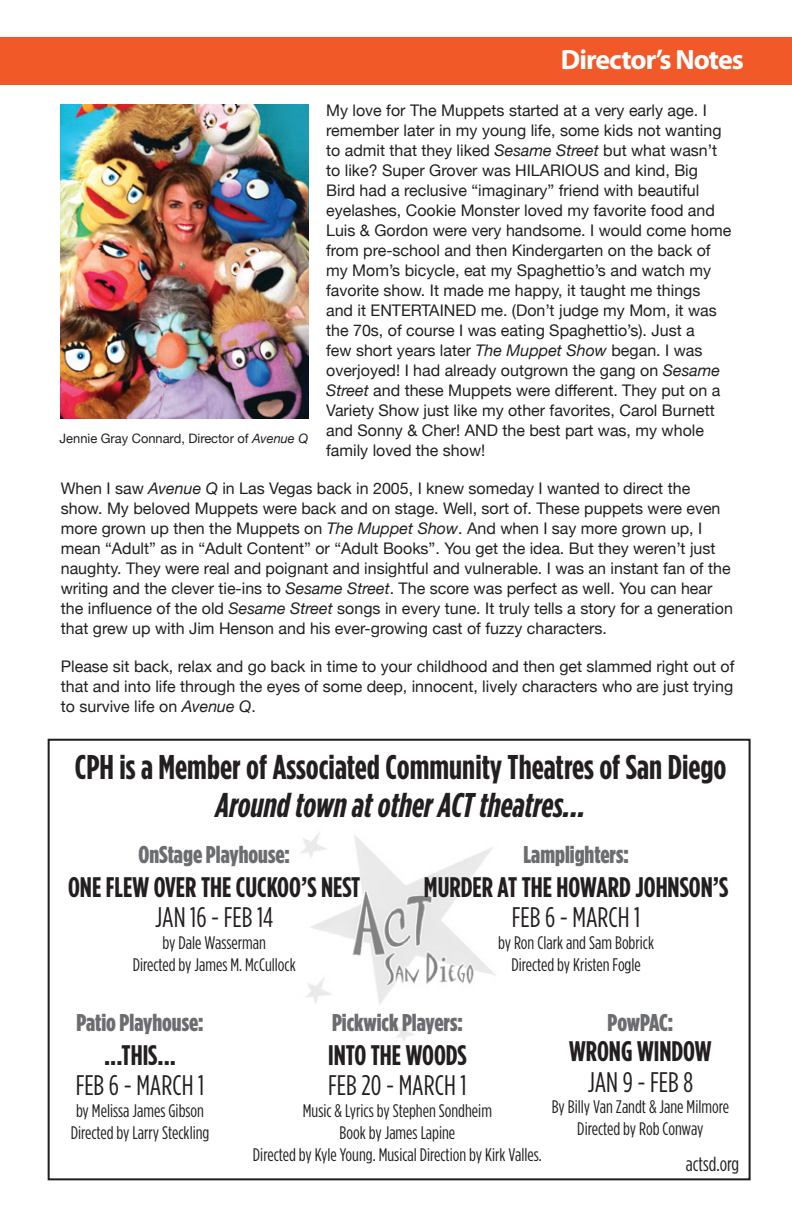
<style>
.page{position:relative;width:792px;height:1224px;background:#fff}
.page>*{position:absolute;margin:0;border:0;box-sizing:border-box;transform-origin:0 0}
.t1{font:700 34.4px "Gotham Condensed";color:#231f20}
.t2{font:italic 700 34.4px "Gotham Condensed";color:#231f20}
.t3{font:700 28.2px "Gotham Condensed";color:#231f20}
.t4{font:28.2px "Gotham Condensed";color:#231f20}
.t5{font:700 28px "Myriad Pro";letter-spacing:-.035em;color:#fff}
.t6{font:900 24.2px "Gotham Condensed";color:#6c6d70}
.t7{font:20.2px "Gotham Condensed";color:#231f20}
.t8{font:18.2px/21.8px "Gotham Condensed";color:#231f20;text-align:center}
.t9{font:16px/20px "Helvetica Neue";color:#231f20}
.t10{font:13px "Helvetica Neue";color:#231f20}
.s1{font-style:italic}
</style>
<div class="page">
<div style="left:0;top:37px;width:792px;height:48px;background:#f15929"></div>
<img style="left:60px;top:105px;width:248px;height:314px">
<div style="left:48px;top:739px;width:703px;height:441px;border:2px solid #231f20"></div>
<img style="left:301px;top:832px;width:195px;height:210px">
<h3 class="t5" style="left:561px;top:41px;width:185px">Director’s Notes</h3>
<p class="t9" style="left:326px;top:101px;width:407px">My love for The Muppets started at a very early age. I remember later in my young life, some kids not wanting to admit that they liked <span class="s1">Sesame Street</span> but what wasn’t to like? Super Grover was HILARIOUS and kind, Big<br>Bird had a reclusive “imaginary” friend with beautiful eyelashes, Cookie Monster loved my favorite food and Luis &amp; Gordon were very handsome. I would come home from pre-school and then Kindergarten on the back of my Mom’s bicycle, eat my Spaghettio’s and watch my favorite show. It made me happy, it taught me things and it ENTERTAINED me. (Don’t judge my Mom, it was the 70s, of course I was eating Spaghettio’s). Just a<br>few short years later <span class="s1">The Muppet Show</span> began. I was overjoyed! I had already outgrown the gang on <span class="s1">Sesame Street</span> and these Muppets were different. They put on a Variety Show just like my other favorites, Carol Burnett and Sonny &amp; Cher! AND the best part was, my whole family loved the show!</p>
<p class="t9" style="left:61px;top:479px;width:674px">When I saw <span class="s1">Avenue Q</span> in Las Vegas back in 2005, I knew someday I wanted to direct the show. My beloved Muppets were back and on stage. Well, sort of. These puppets were even more grown up then the Muppets on <span class="s1">The Muppet Show</span>. And when I say more grown up, I mean “Adult” as in “Adult Content” or “Adult Books”. You get the idea. But they weren’t just naughty. They were real and poignant and insightful and vulnerable. I was an instant fan of the writing and the clever tie-ins to <span class="s1">Sesame Street</span>. The score was perfect as well. You can hear the influence of the old <span class="s1">Sesame Street</span> songs in every tune. It truly tells a story for a generation that grew up with Jim Henson and his ever-growing cast of fuzzy characters.</p>
<p class="t9" style="left:61px;top:657px;width:675px;text-align:justify">Please sit back, relax and go back in time to your childhood and then get slammed right out of that and into life through the eyes of some deep, innocent, lively characters who are just trying to survive life on <span class="s1">Avenue Q</span>.</p>
<p class="t10" style="left:60px;top:429px;width:250px">Jennie Gray Connard, Director of <span class="s1">Avenue Q</span></p>
<h1 class="t1" style="left:75px;top:747px;width:653px">CPH IS A MEMBER OF ASSOCIATED COMMUNITY THEATRES OF SAN DIEGO</h1>
<h1 class="t2" style="left:216px;top:785px;width:371px">Around town at other ACT theatres...</h1>
<h3 class="t6" style="left:139px;top:840px;width:153px">OnStage Playhouse:</h3>
<h2 class="t3" style="left:68px;top:871px;width:264px">ONE FLEW OVER THE CUCKOO’S NEST</h2>
<h2 class="t4" style="left:155px;top:901px;width:120px">Jan 16 - Feb 14</h2>
<p class="t8" style="left:133px;top:932px;width:165px">by Dale Wasserman<br>Directed by James M. McCullock</p>
<h3 class="t6" style="left:523px;top:840px;width:107px">Lamplighters:</h3>
<h2 class="t3" style="left:424px;top:871px;width:306px">MURDER AT THE HOWARD JOHNSON’S</h2>
<h2 class="t4" style="left:512px;top:901px;width:130px">FEB 6 - March 1</h2>
<p class="t8" style="left:498px;top:932px;width:157px">by Ron Clark and Sam Bobrick<br>Directed by Kristen Fogle</p>
<h3 class="t6" style="left:76px;top:1008px;width:129px">Patio Playhouse:</h3>
<h2 class="t3" style="left:104px;top:1038px;width:73px">...THIS...</h2>
<h2 class="t4" style="left:76px;top:1069px;width:130px">FEB 6 - March 1</h2>
<p class="t8" style="left:71px;top:1100px;width:140px;text-align:left">by Melissa James Gibson<br>Directed by Larry Steckling</p>
<h3 class="t6" style="left:332px;top:1008px;width:132px">Pickwick Players:</h3>
<h2 class="t3" style="left:328px;top:1038px;width:140px">INTO THE WOODS</h2>
<h2 class="t4" style="left:328px;top:1069px;width:140px">Feb 20 - March 1</h2>
<p class="t8" style="left:253px;top:1100px;width:290px">Music &amp; Lyrics by Stephen Sondheim<br>Book by James Lapine<br>Directed by Kyle Young. Musical Direction by Kirk Valles.</p>
<h3 class="t6" style="left:607px;top:1008px;width:67px">PowPAC:</h3>
<h2 class="t3" style="left:569px;top:1035px;width:144px">WRONG WINDOW</h2>
<h2 class="t4" style="left:588px;top:1066px;width:107px">Jan 9 - Feb 8</h2>
<p class="t8" style="left:552px;top:1096px;width:179px">By Billy Van Zandt &amp; Jane Milmore<br>Directed by Rob Conway</p>
<p class="t7" style="left:686px;top:1152px;width:55px">actsd.org</p>
</div>
